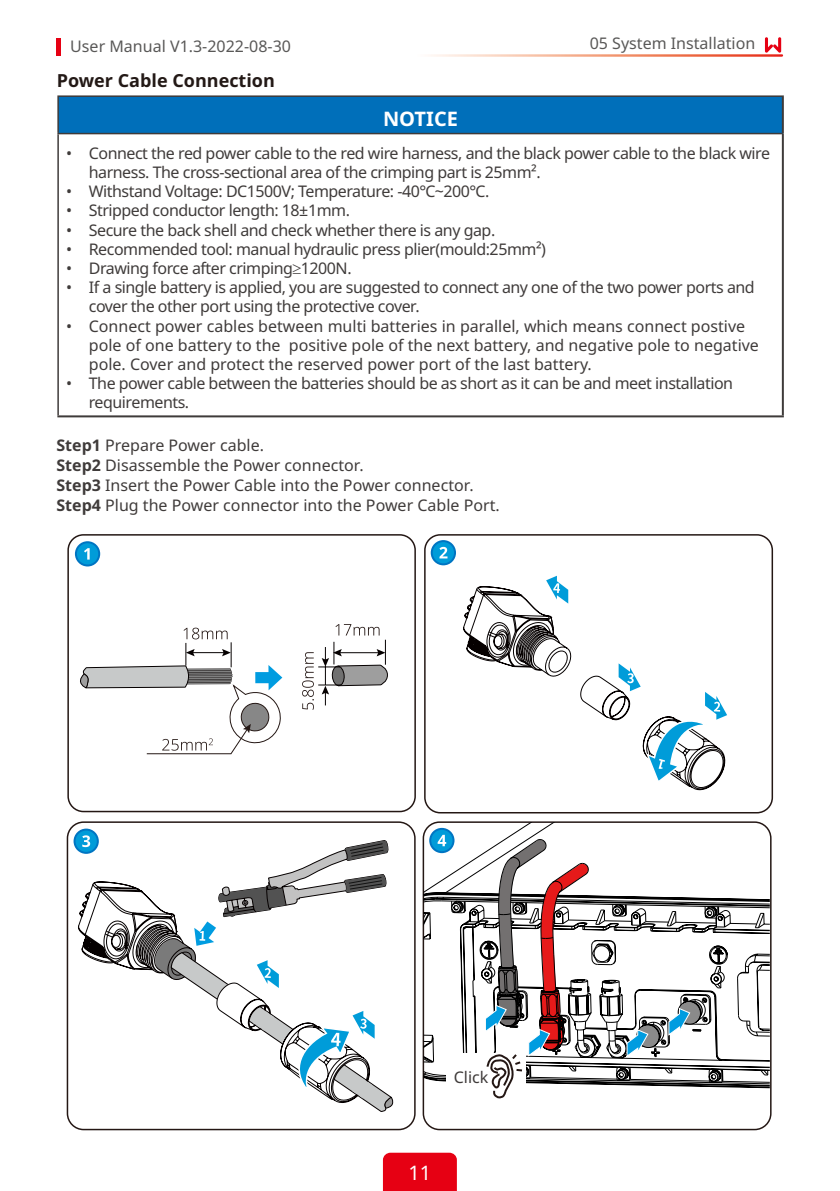
<style>
.page{position:relative;width:840px;height:1191px;background:#fff}
.page>*{position:absolute;margin:0;border:0;box-sizing:border-box;transform-origin:0 0}
.t1{font:700 20px "Noto Sans";color:#fff}
.t2{font:20px "Noto Sans";color:#fff}
.t3{font:700 18px "Noto Sans";color:#231916}
.t4{font:16px/19.2px "Noto Sans";letter-spacing:-.03em;color:#3f3b3a}
.t5{font:16px/20px "Noto Sans";color:#3f3b3a}
.t6{font:16px "Noto Sans";color:#595857}
.s1{font-weight:700}
</style>
<div class="page">
<hr style="left:57px;top:38px;width:4px;height:18px;background:#e60013">
<svg style="left:764px;top:37px;width:16px;height:16px"></svg>
<div style="left:383px;top:1152px;width:73px;height:39px;background:#e60013"></div>
<div style="left:58px;top:96px;width:724px;height:38px;background:#006fba"></div>
<hr style="left:57px;top:95px;width:726px;height:2px;background:#3f3b3a">
<hr style="left:57px;top:97px;width:2px;height:36px;background:#3f3b3a">
<hr style="left:57px;top:133px;width:724px;height:1px;background:#3f3b3a">
<hr style="left:57px;top:134px;width:2px;height:281px;background:#3f3b3a">
<hr style="left:781px;top:97px;width:2px;height:37px;background:#3f3b3a">
<hr style="left:781px;top:134px;width:2px;height:281px;background:#3f3b3a">
<hr style="left:57px;top:415px;width:726px;height:2px;background:#3f3b3a">
<div style="left:424px;top:534px;width:348px;height:279px;border:2px solid #241714;border-radius:15px"></div>
<div style="left:67px;top:534px;width:348px;height:278px;border:2px solid #241714;border-radius:15px"></div>
<svg style="left:80px;top:627px;width:202px;height:127px"></svg>
<svg style="left:302px;top:624px;width:85px;height:86px"></svg>
<div style="left:76px;top:542px;width:23px;height:23px;background:#009cd9;border-radius:50%"></div>
<div style="left:75px;top:541px;width:25px;height:25px;border:2px solid #0075c2;border-radius:50%"></div>
<svg style="left:84px;top:548px;width:6px;height:11px"></svg>
<svg style="left:431px;top:541px;width:24px;height:23px"></svg>
<div style="left:430px;top:540px;width:26px;height:25px;border:2px solid #0075c2;border-radius:50%"></div>
<svg style="left:439px;top:547px;width:8px;height:11px"></svg>
<svg style="left:463px;top:576px;width:108px;height:101px"></svg>
<svg style="left:580px;top:663px;width:146px;height:128px"></svg>
<svg style="left:66px;top:821px;width:705px;height:310px"></svg>
<svg style="left:74px;top:829px;width:24px;height:24px"></svg>
<div style="left:73px;top:828px;width:26px;height:26px;border:2px solid #0075c2;border-radius:50%"></div>
<svg style="left:77px;top:835px;width:319px;height:278px"></svg>
<svg style="left:423px;top:822px;width:159px;height:13px"></svg>
<svg style="left:423px;top:835px;width:346px;height:296px"></svg>
<p class="t6" style="left:70px;top:35px;width:222px">User Manual V1.3-2022-08-30</p>
<p class="t3" style="left:57px;top:68px;width:219px">Power Cable Connection</p>
<p class="t6" style="left:589px;top:32px;width:167px">05 System Installation</p>
<p class="t1" style="left:383px;top:104px;width:76px">NOTICE</p>
<p class="t4" style="left:89px;top:144px;width:682px;text-indent:-23px">• Connect the red power cable to the red wire harness, and the black power cable to the black wire harness. The cross-sectional area of the crimping part is 25mm².</p>
<p class="t4" style="left:66px;top:182px;width:424px">• Withstand Voltage: DC1500V; Temperature: -40℃~200℃.</p>
<p class="t4" style="left:66px;top:201px;width:285px">• Stripped conductor length: 18±1mm.</p>
<p class="t4" style="left:66px;top:220px;width:430px">• Secure the back shell and check whether there is any gap.</p>
<p class="t4" style="left:66px;top:240px;width:481px">• Recommended tool: manual hydraulic press plier(mould:25mm²)</p>
<p class="t4" style="left:66px;top:259px;width:287px">• Drawing force after crimping≥1200N.</p>
<p class="t4" style="left:89px;top:278px;width:667px;text-indent:-23px">• If a single battery is applied, you are suggested to connect any one of the two power ports and cover the other port using the protective cover.</p>
<p class="t5" style="left:89px;top:316px;width:671px;line-height:19.2px;text-indent:-23px">• Connect power cables between multi batteries in parallel, which means connect postive pole of one battery to the positive pole of the next battery, and negative pole to negative pole. Cover and protect the reserved power port of the last battery.</p>
<p class="t4" style="left:89px;top:374px;width:645px;text-indent:-23px">• The power cable between the batteries should be as short as it can be and meet installation requirements.</p>
<p class="t5" style="left:56px;top:436px;width:444px"><span class="s1">Step1</span> Prepare Power cable.<br><span class="s1">Step2</span> Disassemble the Power connector.<br><span class="s1">Step3</span> Insert the Power Cable into the Power connector.<br><span class="s1">Step4</span> Plug the Power connector into the Power Cable Port.</p>
<p class="t4" style="left:453px;top:1068px;width:36px">Click</p>
<p class="t2" style="left:408px;top:1158px;width:24px">11</p>
</div>
